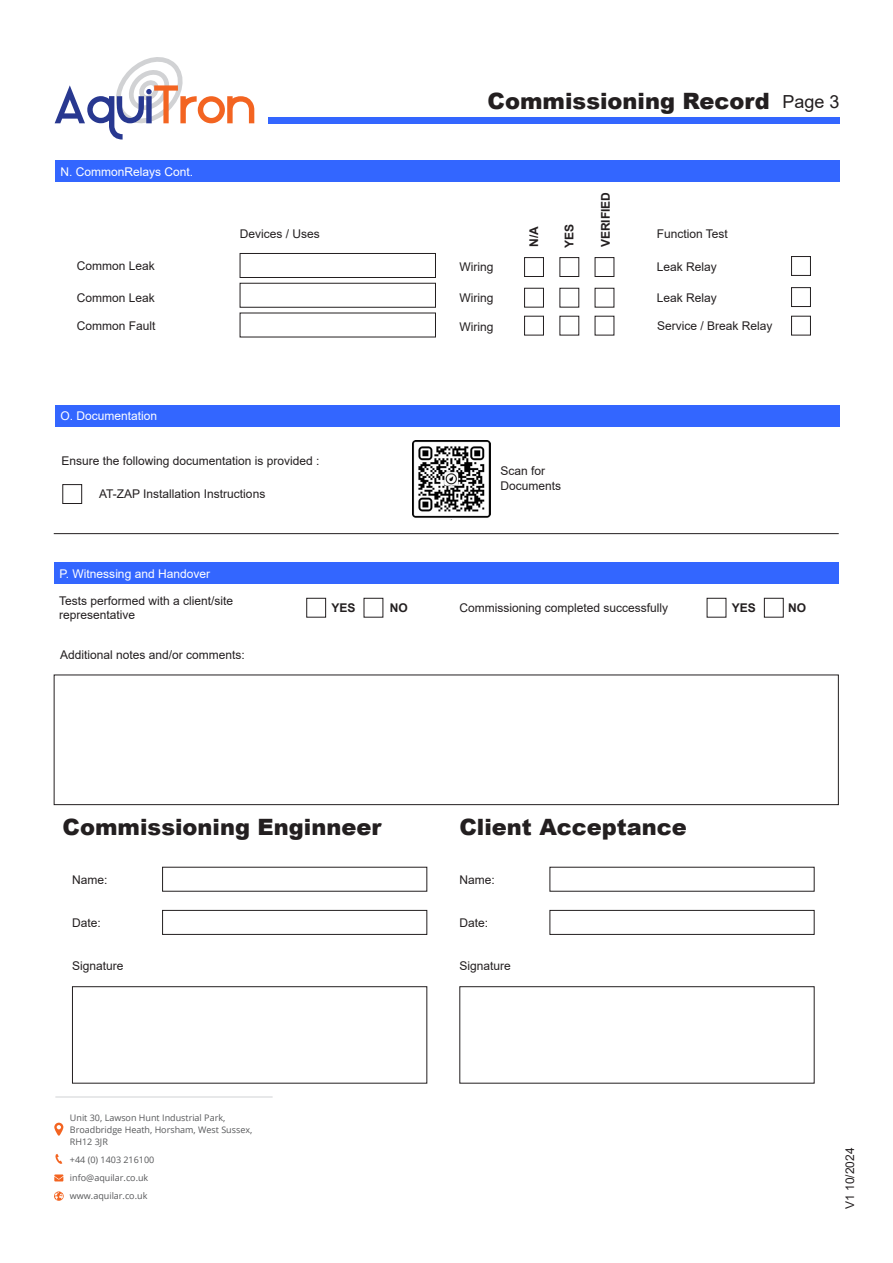
<style>
.page{position:relative;width:893px;height:1263px;background:#fff}
.page>*{position:absolute;margin:0;border:0;box-sizing:border-box;transform-origin:0 0}
.t1{font:900 22.5px "Arial";color:#231f20}
.t2{font:18px "Arial";color:#231f20}
.t3{font:12px/14.4px "Arial";color:#231f20}
.t4{font:12px "Arial";color:#fff}
.t5{font:700 12px "Arial";color:#231f20}
.t6{font:9px/12px "Open Sans";color:#57585a}
</style>
<div class="page">
<div style="left:55px;top:405px;width:785px;height:21px;background:#36f"></div>
<div style="left:54px;top:563px;width:785px;height:21px;background:#36f"></div>
<div style="left:62px;top:484px;width:20px;height:20px;border:1px solid #231f20"></div>
<div style="left:306px;top:598px;width:20px;height:19px;border:1px solid #231f20"></div>
<div style="left:707px;top:598px;width:19px;height:19px;border:1px solid #231f20"></div>
<div style="left:364px;top:598px;width:19px;height:19px;border:1px solid #231f20"></div>
<div style="left:764px;top:598px;width:20px;height:19px;border:1px solid #231f20"></div>
<hr style="left:54px;top:533px;width:785px;height:1px;background:#231f20">
<div style="left:162px;top:910px;width:265px;height:25px;border:1px solid #231f20"></div>
<div style="left:549px;top:910px;width:265px;height:25px;border:1px solid #231f20"></div>
<div style="left:72px;top:986px;width:355px;height:97px;border:1px solid #231f20"></div>
<div style="left:459px;top:986px;width:355px;height:97px;border:1px solid #231f20"></div>
<svg style="left:54px;top:1123px;width:9px;height:13px"></svg>
<svg style="left:55px;top:1154px;width:7px;height:10px"></svg>
<svg style="left:54px;top:1174px;width:9px;height:7px"></svg>
<svg style="left:54px;top:1191px;width:10px;height:10px"></svg>
<hr style="left:55px;top:1096px;width:218px;height:1px;background:#d1d2d4">
<div style="left:54px;top:675px;width:785px;height:130px;border:1px solid #231f20"></div>
<div style="left:268px;top:117px;width:572px;height:7px;background:#36f"></div>
<div style="left:240px;top:253px;width:196px;height:25px;border:1px solid #231f20"></div>
<div style="left:240px;top:283px;width:196px;height:25px;border:1px solid #231f20"></div>
<div style="left:791px;top:256px;width:20px;height:20px;border:1px solid #231f20"></div>
<div style="left:791px;top:287px;width:20px;height:20px;border:1px solid #231f20"></div>
<div style="left:791px;top:316px;width:20px;height:19px;border:1px solid #231f20"></div>
<div style="left:55px;top:160px;width:785px;height:22px;background:#36f"></div>
<div style="left:524px;top:257px;width:20px;height:20px;border:1px solid #231f20"></div>
<div style="left:524px;top:288px;width:20px;height:19px;border:1px solid #231f20"></div>
<div style="left:524px;top:316px;width:20px;height:19px;border:1px solid #231f20"></div>
<div style="left:559px;top:257px;width:20px;height:20px;border:1px solid #231f20"></div>
<div style="left:595px;top:257px;width:19px;height:20px;border:1px solid #231f20"></div>
<div style="left:595px;top:288px;width:19px;height:19px;border:1px solid #231f20"></div>
<img style="left:413px;top:440px;width:78px;height:78px">
<svg style="left:55px;top:57px;width:199px;height:83px"></svg>
<p class="t4" style="left:60px;top:163px;width:134px">N. CommonRelays Cont.</p>
<p class="t3" style="left:77px;top:259px;width:80px">Common Leak</p>
<p class="t3" style="left:77px;top:290px;width:80px">Common Leak</p>
<p class="t3" style="left:77px;top:319px;width:80px">Common Fault</p>
<p class="t4" style="left:61px;top:408px;width:98px">O. Documentation</p>
<p class="t1" style="left:488px;top:85px;width:284px">Commissioning Record</p>
<p class="t2" style="left:783px;top:89px;width:59px">Page 3</p>
<p class="t5" style="left:597px;top:247px;width:57px;rotate:-90deg">VERIFIED</p>
<p class="t5" style="left:526px;top:247px;width:22px;rotate:-90deg">N/A</p>
<p class="t5" style="left:561px;top:248px;width:26px;rotate:-90deg">YES</p>
<p class="t3" style="left:240px;top:227px;width:82px">Devices / Uses</p>
<p class="t3" style="left:657px;top:227px;width:73px">Function Test</p>
<p class="t3" style="left:459px;top:260px;width:35px">Wiring</p>
<p class="t3" style="left:459px;top:291px;width:35px">Wiring</p>
<p class="t3" style="left:459px;top:319px;width:35px">Wiring</p>
<p class="t3" style="left:657px;top:318px;width:117px">Service / Break Relay</p>
<p class="t3" style="left:657px;top:260px;width:62px">Leak Relay</p>
<p class="t3" style="left:657px;top:291px;width:62px">Leak Relay</p>
<p class="t3" style="left:61px;top:453px;width:260px">Ensure the following documentation is provided :</p>
<p class="t3" style="left:99px;top:487px;width:168px">AT-ZAP Installation Instructions</p>
<p class="t4" style="left:60px;top:565px;width:152px">P. Witnessing and Handover</p>
<p class="t3" style="left:500px;top:464px;width:46px">Scan for</p>
<p class="t3" style="left:500px;top:478px;width:62px">Documents</p>
<p class="t3" style="left:59px;top:593px;width:176px">Tests performed with a client/site representative</p>
<p class="t3" style="left:459px;top:601px;width:210px">Commissioning completed successfully</p>
<p class="t3" style="left:60px;top:647px;width:186px">Additional notes and/or comments:</p>
<p class="t5" style="left:331px;top:599px;width:26px">YES</p>
<p class="t5" style="left:390px;top:599px;width:19px">NO</p>
<p class="t5" style="left:732px;top:599px;width:26px">YES</p>
<p class="t5" style="left:788px;top:599px;width:19px">NO</p>
<p class="t1" style="left:63px;top:810px;width:320px">Commissioning Enginneer</p>
<p class="t1" style="left:459px;top:810px;width:229px">Client Acceptance</p>
<p class="t3" style="left:72px;top:872px;width:37px">Name:</p>
<p class="t3" style="left:459px;top:872px;width:37px">Name:</p>
<p class="t3" style="left:72px;top:915px;width:30px">Date:</p>
<p class="t3" style="left:459px;top:915px;width:30px">Date:</p>
<p class="t3" style="left:72px;top:958px;width:53px">Signature</p>
<p class="t3" style="left:459px;top:958px;width:53px">Signature</p>
<p class="t6" style="left:70px;top:1111px;width:184px">Unit 30, Lawson Hunt Industrial Park,<br>Broadbridge Heath, Horsham, West Sussex,<br>RH12 3JR</p>
<p class="t6" style="left:70px;top:1153px;width:86px">+44 (0) 1403 216100</p>
<p class="t6" style="left:70px;top:1171px;width:80px">info@aquilar.co.uk</p>
<p class="t6" style="left:70px;top:1189px;width:79px">www.aquilar.co.uk</p>
<p class="t3" style="left:843px;top:1209px;width:63px;rotate:-90deg">V1 10/2024</p>
</div>
